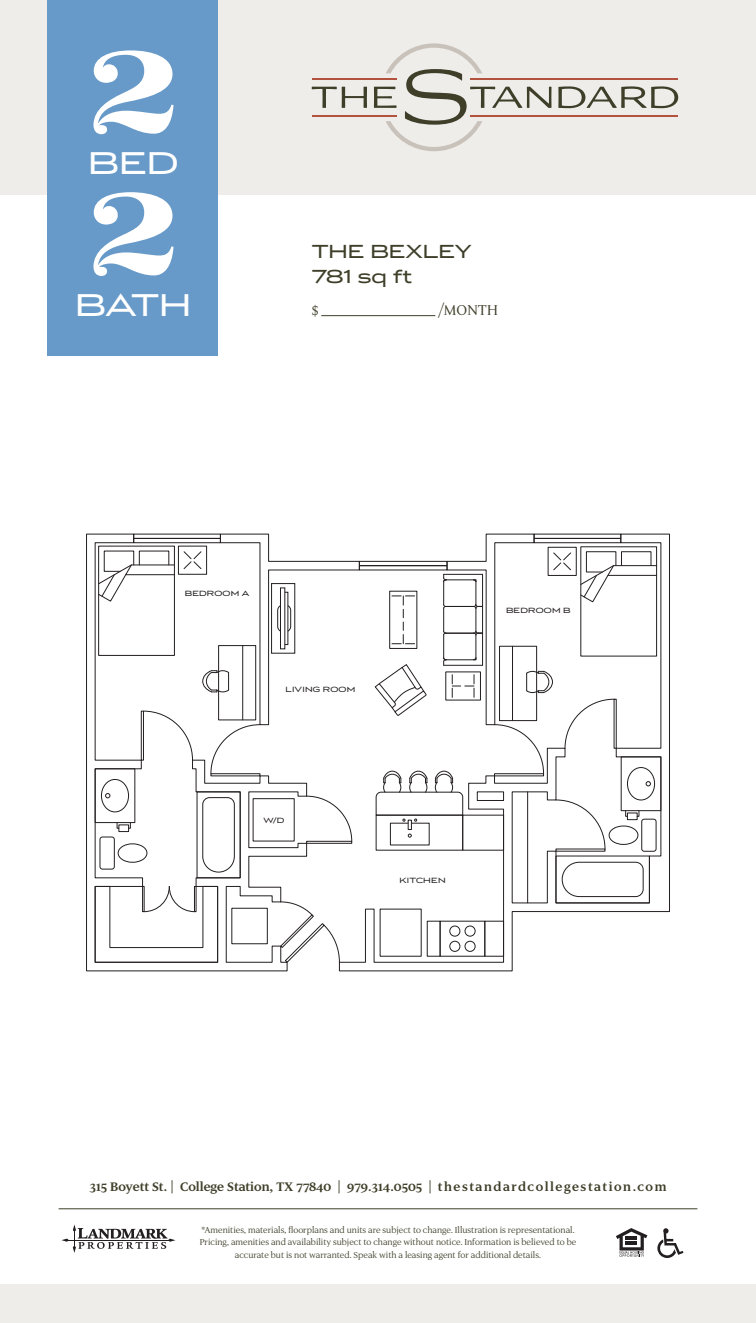
<style>
.page{position:relative;width:756px;height:1323px;background:#fff}
.page>*{position:absolute;margin:0;border:0;box-sizing:border-box;transform-origin:0 0}
.t1{font:128.45px "Luxury Diamond";color:#fff}
.t2{font:35px "Luxury Gold";color:#fff}
.t3{font:21px/25.2px "Luxury Gold";color:#3e3e29}
.t4{font:17.5px "Luxury Text";letter-spacing:.01em;color:#3e3e29}
.t5{font:700 15.05px "Luxury Text";color:#3e3e29}
.t6{font:10.5px/12.6px "Luxury Text";color:#3e3e29;text-align:center}
.t7{font:8.4px "Luxury Gold";letter-spacing:.025em;color:#231f20}
</style>
<div class="page">
<div style="left:0;top:0;width:756px;height:195px;background:#efedea"></div>
<svg style="left:558px;top:86px;width:120px;height:22px"></svg>
<svg style="left:312px;top:87px;width:55px;height:21px"></svg>
<hr style="left:470px;top:78px;width:208px;height:2px;background:#b45240">
<hr style="left:470px;top:115px;width:208px;height:2px;background:#b45240">
<hr style="left:312px;top:78px;width:84px;height:2px;background:#b45240">
<hr style="left:312px;top:115px;width:84px;height:2px;background:#b45240">
<svg style="left:374px;top:43px;width:178px;height:108px"></svg>
<div style="left:0;top:1285px;width:756px;height:38px;background:#efedea"></div>
<hr style="left:59px;top:1209px;width:638px;height:1px;background:#3e3e29">
<svg style="left:61px;top:1225px;width:114px;height:28px"></svg>
<svg style="left:616px;top:1228px;width:31px;height:29px"></svg>
<svg style="left:657px;top:1228px;width:26px;height:30px"></svg>
<div style="left:47px;top:0;width:171px;height:355px;background:#679ac8"></div>
<svg style="left:339px;top:534px;width:331px;height:437px"></svg>
<svg style="left:86px;top:534px;width:221px;height:437px"></svg>
<div style="left:621px;top:757px;width:40px;height:54px;border:1px solid #231f20"></div>
<div style="left:641px;top:819px;width:15px;height:33px;border:1px solid #231f20;border-radius:3px"></div>
<svg style="left:202px;top:797px;width:33px;height:76px"></svg>
<div style="left:100px;top:837px;width:15px;height:32px;border:1px solid #231f20;border-radius:3px"></div>
<div style="left:118px;top:844px;width:29px;height:19px;border:1px solid #231f20;border-radius:50%"></div>
<div style="left:95px;top:769px;width:40px;height:54px;border:1px solid #231f20"></div>
<div style="left:101px;top:779px;width:28px;height:33px;border:1px solid #231f20;border-radius:50%"></div>
<svg style="left:105px;top:793px;width:5px;height:5px"></svg>
<div style="left:119px;top:825px;width:10px;height:7px;border:1px solid #231f20"></div>
<svg style="left:128px;top:822px;width:3px;height:7px"></svg>
<svg style="left:117px;top:822px;width:2px;height:7px"></svg>
<svg style="left:306px;top:796px;width:46px;height:45px"></svg>
<div style="left:306px;top:841px;width:46px;height:3px;border:1px solid #231f20"></div>
<svg style="left:280px;top:901px;width:60px;height:62px"></svg>
<hr style="left:527px;top:792px;width:1px;height:111px;background:#231f20">
<div style="left:232px;top:908px;width:36px;height:36px;border:1px solid #231f20"></div>
<svg style="left:95px;top:886px;width:123px;height:77px"></svg>
<div style="left:440px;top:921px;width:45px;height:35px;border:1px solid #231f20"></div>
<div style="left:450px;top:926px;width:10px;height:10px;border:1px solid #231f20;border-radius:50%"></div>
<div style="left:465px;top:926px;width:10px;height:10px;border:1px solid #231f20;border-radius:50%"></div>
<div style="left:465px;top:941px;width:10px;height:11px;border:1px solid #231f20;border-radius:50%"></div>
<div style="left:450px;top:941px;width:10px;height:11px;border:1px solid #231f20;border-radius:50%"></div>
<div style="left:485px;top:921px;width:19px;height:35px;border:1px solid #231f20"></div>
<div style="left:427px;top:921px;width:13px;height:35px;border:1px solid #231f20"></div>
<svg style="left:98px;top:534px;width:262px;height:240px"></svg>
<hr style="left:242px;top:646px;width:1px;height:74px;background:#231f20">
<svg style="left:375px;top:534px;width:282px;height:316px"></svg>
<hr style="left:512px;top:646px;width:1px;height:75px;background:#231f20">
<hr style="left:321px;top:315px;width:114px;height:1px;background:#3e3e29">
<p class="t1" style="left:87px;top:25px;width:94px">2</p>
<p class="t2" style="left:88px;top:144px;width:92px">BED</p>
<p class="t1" style="left:87px;top:167px;width:94px">2</p>
<p class="t2" style="left:75px;top:286px;width:118px">BATH</p>
<p class="t3" style="left:312px;top:239px;width:162px">THE BEXLEY<br>781 sq ft</p>
<p class="t4" style="left:312px;top:299px;width:8px">$</p>
<p class="t4" style="left:438px;top:299px;width:61px">/MONTH</p>
<p class="t7" style="left:185px;top:589px;width:66px">BEDROOM A</p>
<p class="t7" style="left:285px;top:685px;width:71px">LIVING ROOM</p>
<p class="t7" style="left:263px;top:816px;width:22px">W/D</p>
<p class="t7" style="left:399px;top:875px;width:48px">KITCHEN</p>
<p class="t7" style="left:506px;top:606px;width:66px">BEDROOM B</p>
<h3 class="t5" style="left:90px;top:1178px;width:578px">315 Boyett St. | College Station, TX 77840 | 979.314.0505 | thestandardcollegestation.com</h3>
<p class="t6" style="left:200px;top:1223px;width:378px">*Amenities, materials, floorplans and units are subject to change. Illustration is representational.<br>Pricing, amenities and availability subject to change without notice. Information is believed to be accurate but is not warranted. Speak with a leasing agent for additional details.</p>
</div>
